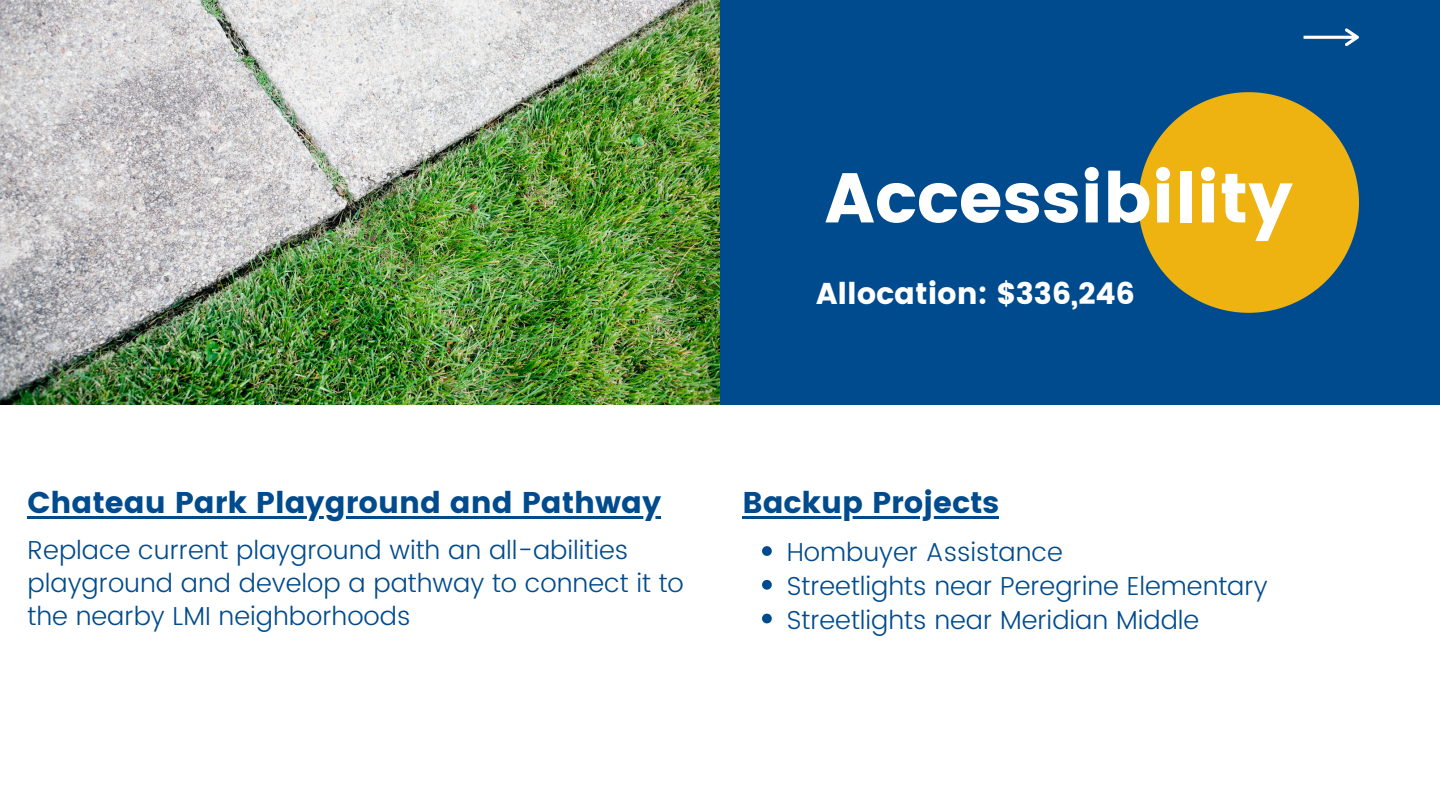
<style>
.page{position:relative;width:1440px;height:810px;background:#004b8d}
.page>*{position:absolute;margin:0;border:0;box-sizing:border-box;transform-origin:0 0}
.t1{font:70px "Poppins";color:#fff}
.t2{font:30px "Poppins";color:#004b8d}
.t3{font:30px "Poppins";color:#fff}
.t4{font:300 26px/32.8px "Poppins";color:#004b8d}
</style>
<div class="page">
<div style="left:0;top:405px;width:1440px;height:405px;background:#fff"></div>
<img style="left:0;top:0;width:720px;height:405px">
<svg style="left:1138px;top:92px;width:221px;height:221px;fill:#eeb211"></svg>
<hr style="left:28px;top:516px;width:633px;height:3px;background:#004b8d">
<svg style="left:1304px;top:28px;width:55px;height:18px"></svg>
<svg style="left:762px;top:546px;width:10px;height:10px"></svg>
<svg style="left:762px;top:580px;width:10px;height:10px"></svg>
<svg style="left:762px;top:614px;width:10px;height:9px"></svg>
<hr style="left:743px;top:516px;width:256px;height:3px;background:#004b8d">
<p class="t1" style="left:825px;top:157px;width:470px">Accessibility</p>
<p class="t3" style="left:816px;top:276px;width:320px">Allocation: $336,246</p>
<p class="t2" style="left:28px;top:486px;width:635px">Chateau Park Playground and Pathway</p>
<p class="t4" style="left:28px;top:534px;width:658px">Replace current playground with an all-abilities playground and develop a pathway to connect it to the nearby LMI neighborhoods</p>
<p class="t2" style="left:743px;top:486px;width:258px">Backup Projects</p>
<p class="t4" style="left:787px;top:536px;width:278px">Hombuyer Assistance</p>
<p class="t4" style="left:787px;top:570px;width:482px">Streetlights near Peregrine Elementary</p>
<p class="t4" style="left:787px;top:603px;width:414px">Streetlights near Meridian Middle</p>
</div>
